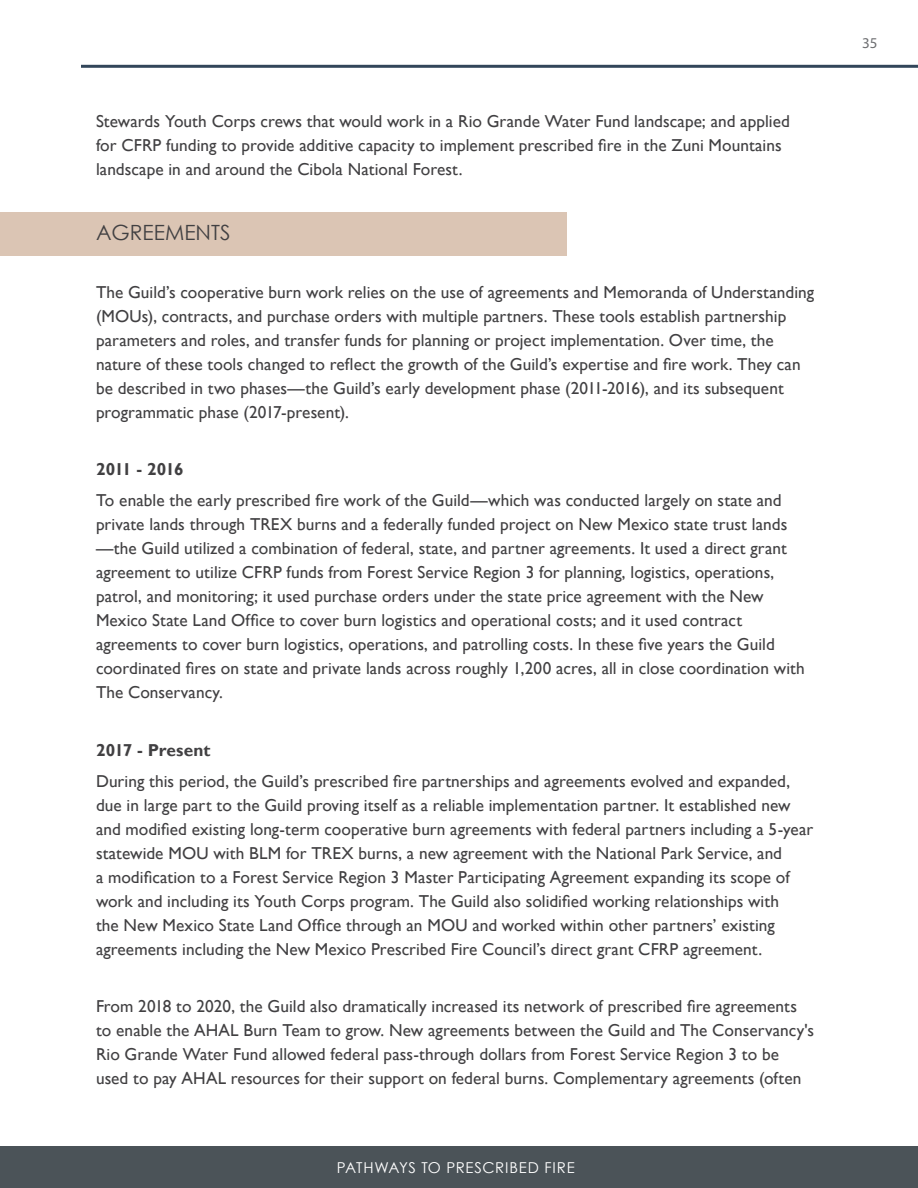
<style>
.page{position:relative;width:918px;height:1188px;background:#fff}
.page>*{position:absolute;margin:0;border:0;box-sizing:border-box;transform-origin:0 0}
.t1{font:21px "Century Gothic";color:#414042}
.t2{font:17.25px/24px "Gill Sans";letter-spacing:.005em;color:#414042}
.t3{font:700 17.25px "Gill Sans";color:#414042}
.t4{font:700 17.25px "Gill Sans";letter-spacing:-.04em;color:#414042}
.t5{font:15px "Century Gothic";letter-spacing:.045em;color:#fff}
.t6{font:15px "Myriad Pro";color:#6d6e71}
</style>
<div class="page">
<hr style="left:81px;top:65px;width:837px;height:3px;background:#32465a">
<div style="left:0;top:1146px;width:918px;height:42px;background:#4b5358"></div>
<div style="left:0;top:212px;width:567px;height:43px;background:#dbc5b4"></div>
<p class="t2" style="left:96px;top:109px;width:695px">Stewards Youth Corps crews that would work in a Rio Grande Water Fund landscape; and applied for CFRP funding to provide additive capacity to implement prescribed fire in the Zuni Mountains landscape in and around the Cibola National Forest.</p>
<p class="t1" style="left:96px;top:218px;width:136px">AGREEMENTS</p>
<p class="t2" style="left:96px;top:280px;width:720px">The Guild’s cooperative burn work relies on the use of agreements and Memoranda of Understanding (MOUs), contracts, and purchase orders with multiple partners. These tools establish partnership parameters and roles, and transfer funds for planning or project implementation. Over time, the nature of these tools changed to reflect the growth of the Guild’s expertise and fire work. They can be described in two phases—the Guild’s early development phase (2011-2016), and its subsequent programmatic phase (2017-present).</p>
<p class="t4" style="left:96px;top:459px;width:89px">2011 - 2016</p>
<p class="t2" style="left:96px;top:489px;width:710px">To enable the early prescribed fire work of the Guild—which was conducted largely on state and private lands through TREX burns and a federally funded project on New Mexico state trust lands —the Guild utilized a combination of federal, state, and partner agreements. It used a direct grant agreement to utilize CFRP funds from Forest Service Region 3 for planning, logistics, operations, patrol, and monitoring; it used purchase orders under the state price agreement with the New Mexico State Land Office to cover burn logistics and operational costs; and it used contract agreements to cover burn logistics, operations, and patrolling costs. In these five years the Guild coordinated fires on state and private lands across roughly 1,200 acres, all in close coordination with The Conservancy.</p>
<p class="t3" style="left:96px;top:740px;width:116px">2017 - Present</p>
<p class="t2" style="left:96px;top:769px;width:719px">During this period, the Guild’s prescribed fire partnerships and agreements evolved and expanded, due in large part to the Guild proving itself as a reliable implementation partner. It established new and modified existing long-term cooperative burn agreements with federal partners including a 5-year statewide MOU with BLM for TREX burns, a new agreement with the National Park Service, and<br>a modification to a Forest Service Region 3 Master Participating Agreement expanding its scope of work and including its Youth Corps program. The Guild also solidified working relationships with<br>the New Mexico State Land Office through an MOU and worked within other partners’ existing agreements including the New Mexico Prescribed Fire Council’s direct grant CFRP agreement.</p>
<p class="t2" style="left:96px;top:995px;width:720px">From 2018 to 2020, the Guild also dramatically increased its network of prescribed fire agreements to enable the AHAL Burn Team to grow. New agreements between the Guild and The Conservancy's Rio Grande Water Fund allowed federal pass-through dollars from Forest Service Region 3 to be used to pay AHAL resources for their support on federal burns. Complementary agreements (often</p>
<p class="t5" style="left:337px;top:1157px;width:239px">PATHWAYS TO PRESCRIBED FIRE</p>
<p class="t6" style="left:862px;top:34px;width:17px">35</p>
</div>
